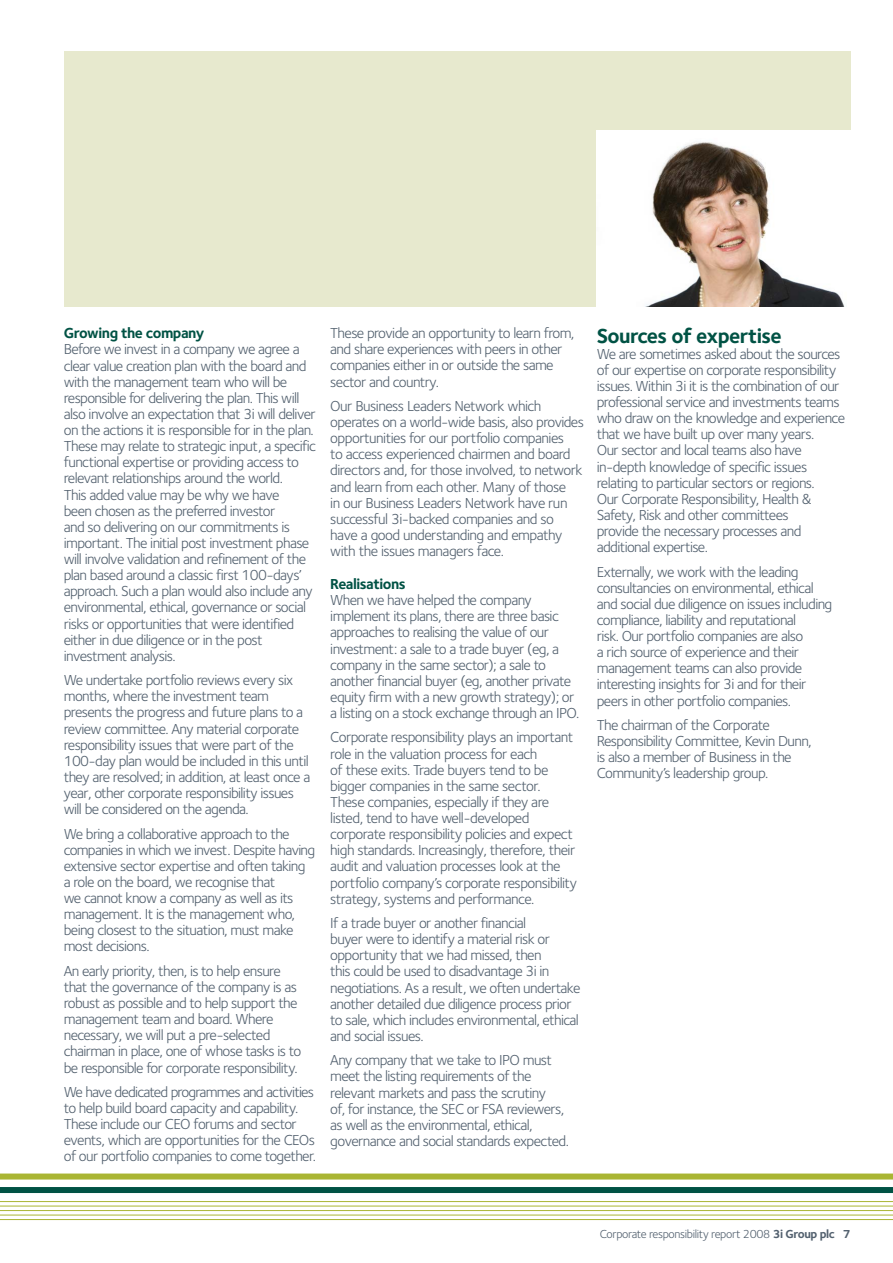
<style>
.page{position:relative;width:893px;height:1263px;background:#fff}
.page>*{position:absolute;margin:0;border:0;box-sizing:border-box;transform-origin:0 0}
.t1{font:700 21px "Foundry Sterling";letter-spacing:-.035em;color:#005244}
.t2{font:15px/16.2px "Foundry Sterling";letter-spacing:-.04em;color:#53616f}
.t3{font:700 15px "Foundry Sterling";letter-spacing:-.035em;color:#005244}
.t4{font:12px "Foundry Sterling";letter-spacing:-.03em;color:#53616f}
.s1{font-weight:700}
</style>
<div class="page">
<div style="left:64px;top:51px;width:786px;height:255px;background:#e7e9ce"></div>
<div style="left:0;top:1174px;width:892px;height:6px;background:#a9b533"></div>
<div style="left:0;top:1187px;width:892px;height:6px;background:#005244"></div>
<hr style="left:0;top:1201px;width:892px;height:1px;background:#a9b533">
<hr style="left:0;top:1206px;width:892px;height:1px;background:#a9b533">
<hr style="left:0;top:1210px;width:892px;height:1px;background:#a9b533">
<hr style="left:0;top:1215px;width:892px;height:1px;background:#a9b533">
<hr style="left:0;top:1219px;width:892px;height:1px;background:#a9b533">
<img style="left:597px;top:131px;width:253px;height:175px">
<p class="t3" style="left:64px;top:327px;width:142px">Growing the company</p>
<p class="t2" style="left:64px;top:343px;width:254px">Before we invest in a company we agree a clear value creation plan with the board and with the management team who will be responsible for delivering the plan. This will also involve an expectation that 3i will deliver on the actions it is responsible for in the plan.<br>These may relate to strategic input, a specific functional expertise or providing access to relevant relationships around the world.<br>This added value may be why we have<br>been chosen as the preferred investor<br>and so delivering on our commitments is important. The initial post investment phase will involve validation and refinement of the plan based around a classic first 100-days’ approach. Such a plan would also include any environmental, ethical, governance or social risks or opportunities that were identified either in due diligence or in the post investment analysis.</p>
<p class="t2" style="left:64px;top:673px;width:248px">We undertake portfolio reviews every six months, where the investment team presents the progress and future plans to a review committee. Any material corporate responsibility issues that were part of the 100-day plan would be included in this until they are resolved; in addition, at least once a year, other corporate responsibility issues will be considered on the agenda.</p>
<p class="t2" style="left:64px;top:827px;width:253px">We bring a collaborative approach to the companies in which we invest. Despite having extensive sector expertise and often taking a role on the board, we recognise that<br>we cannot know a company as well as its management. It is the management who, being closest to the situation, must make most decisions.</p>
<p class="t2" style="left:64px;top:964px;width:239px">An early priority, then, is to help ensure that the governance of the company is as robust as possible and to help support the management team and board. Where necessary, we will put a pre-selected chairman in place, one of whose tasks is to be responsible for corporate responsibility.</p>
<p class="t2" style="left:64px;top:1085px;width:254px">We have dedicated programmes and activities to help build board capacity and capability.<br>These include our CEO forums and sector events, which are opportunities for the CEOs of our portfolio companies to come together.</p>
<p class="t2" style="left:330px;top:326px;width:246px">These provide an opportunity to learn from, and share experiences with peers in other companies either in or outside the same sector and country.</p>
<p class="t2" style="left:330px;top:399px;width:255px">Our Business Leaders Network which operates on a world-wide basis, also provides opportunities for our portfolio companies<br>to access experienced chairmen and board directors and, for those involved, to network and learn from each other. Many of those<br>in our Business Leaders Network have run successful 3i-backed companies and so have a good understanding and empathy with the issues managers face.</p>
<p class="t3" style="left:330px;top:578px;width:77px">Realisations</p>
<p class="t2" style="left:330px;top:593px;width:250px">When we have helped the company implement its plans, there are three basic approaches to realising the value of our investment: a sale to a trade buyer (eg, a company in the same sector); a sale to another financial buyer (eg, another private equity firm with a new growth strategy); or a listing on a stock exchange through an IPO.</p>
<p class="t2" style="left:330px;top:731px;width:248px">Corporate responsibility plays an important role in the valuation process for each<br>of these exits. Trade buyers tend to be bigger companies in the same sector.<br>These companies, especially if they are listed, tend to have well-developed corporate responsibility policies and expect high standards. Increasingly, therefore, their audit and valuation processes look at the portfolio company’s corporate responsibility strategy, systems and performance.</p>
<p class="t2" style="left:330px;top:916px;width:252px">If a trade buyer or another financial<br>buyer were to identify a material risk or opportunity that we had missed, then<br>this could be used to disadvantage 3i in negotiations. As a result, we often undertake another detailed due diligence process prior to sale, which includes environmental, ethical and social issues.</p>
<p class="t2" style="left:330px;top:1054px;width:240px">Any company that we take to IPO must meet the listing requirements of the relevant markets and pass the scrutiny<br>of, for instance, the SEC or FSA reviewers, as well as the environmental, ethical, governance and social standards expected.</p>
<h1 class="t1" style="left:597px;top:327px;width:186px">Sources of expertise</h1>
<p class="t2" style="left:597px;top:347px;width:250px">We are sometimes asked about the sources of our expertise on corporate responsibility issues. Within 3i it is the combination of our professional service and investments teams who draw on the knowledge and experience that we have built up over many years.<br>Our sector and local teams also have in-depth knowledge of specific issues relating to particular sectors or regions.<br>Our Corporate Responsibility, Health &amp; Safety, Risk and other committees<br>provide the necessary processes and additional expertise.</p>
<p class="t2" style="left:597px;top:565px;width:237px">Externally, we work with the leading consultancies on environmental, ethical and social due diligence on issues including compliance, liability and reputational<br>risk. Our portfolio companies are also<br>a rich source of experience and their management teams can also provide interesting insights for 3i and for their peers in other portfolio companies.</p>
<p class="t2" style="left:597px;top:718px;width:216px">The chairman of the Corporate Responsibility Committee, Kevin Dunn, is also a member of Business in the Community’s leadership group.</p>
<p class="t4" style="left:600px;top:1229px;width:252px">Corporate responsibility report 2008 <span class="s1">3i Group plc 7</span></p>
</div>
